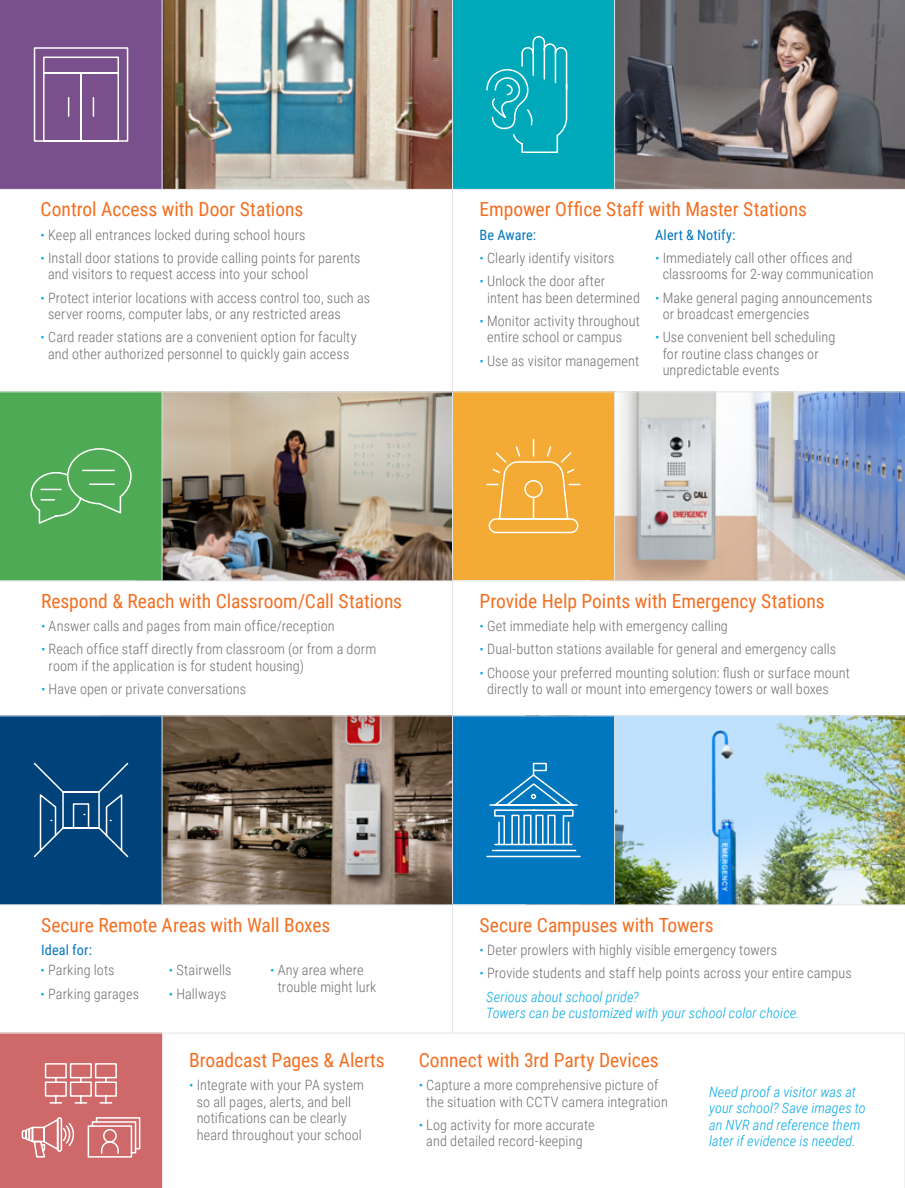
<style>
.page{position:relative;width:905px;height:1188px;background:#fff}
.page>*{position:absolute;margin:0;border:0;box-sizing:border-box;transform-origin:0 0}
.t1{font:19.5px "Roboto Condensed";color:#f36f21}
.t2{font:300 14.25px/16.5px "Roboto Condensed";letter-spacing:.01em;color:#6d6e71}
.t3{font:italic 300 14.25px/16.5px "Roboto Condensed";letter-spacing:.01em;color:#00a8e4}
.t4{font:14.25px "Roboto Condensed";letter-spacing:.01em;color:#0077be}
.s1{font-size:13.5px;color:#00a8e4}
.s2{font-style:italic;color:#00a8e4}
</style>
<div class="page">
<img style="left:615px;top:0;width:289px;height:189px">
<img style="left:163px;top:0;width:289px;height:189px">
<img style="left:615px;top:393px;width:289px;height:187px">
<div style="left:452px;top:392px;width:162px;height:188px;background:#f3ab36"></div>
<div style="left:452px;top:0;width:162px;height:189px;background:#00a9ba"></div>
<div style="left:0;top:1033px;width:162px;height:155px;background:#ce6869"></div>
<img style="left:163px;top:717px;width:289px;height:187px">
<img style="left:615px;top:717px;width:289px;height:187px">
<div style="left:452px;top:716px;width:162px;height:188px;background:#0077be"></div>
<div style="left:0;top:716px;width:162px;height:188px;background:#00437b"></div>
<img style="left:163px;top:393px;width:289px;height:187px">
<svg style="left:33px;top:762px;width:96px;height:96px"></svg>
<svg style="left:44px;top:1063px;width:73px;height:41px"></svg>
<svg style="left:21px;top:1117px;width:54px;height:41px"></svg>
<svg style="left:87px;top:1117px;width:54px;height:41px"></svg>
<svg style="left:486px;top:438px;width:95px;height:96px"></svg>
<div style="left:0;top:392px;width:162px;height:188px;background:#4faa55"></div>
<svg style="left:30px;top:448px;width:102px;height:76px"></svg>
<div style="left:0;top:0;width:162px;height:189px;background:#7a508c"></div>
<svg style="left:33px;top:47px;width:96px;height:95px"></svg>
<svg style="left:486px;top:36px;width:82px;height:117px"></svg>
<hr style="left:162px;top:0;width:1px;height:189px;background:#e4e5e6">
<hr style="left:452px;top:0;width:1px;height:189px;background:#e4e5e6">
<hr style="left:614px;top:0;width:1px;height:189px;background:#e4e5e6">
<hr style="left:0;top:189px;width:162px;height:1px;background:#e4e5e6">
<hr style="left:162px;top:189px;width:290px;height:1px;background:#e4e5e6">
<hr style="left:452px;top:189px;width:162px;height:1px;background:#e4e5e6">
<hr style="left:452px;top:190px;width:1px;height:202px;background:#e4e5e6">
<hr style="left:614px;top:189px;width:290px;height:1px;background:#e4e5e6">
<hr style="left:0;top:392px;width:162px;height:1px;background:#e4e5e6">
<hr style="left:162px;top:392px;width:290px;height:1px;background:#e4e5e6">
<hr style="left:162px;top:392px;width:1px;height:188px;background:#e4e5e6">
<hr style="left:452px;top:392px;width:162px;height:1px;background:#e4e5e6">
<hr style="left:452px;top:392px;width:1px;height:188px;background:#e4e5e6">
<hr style="left:614px;top:392px;width:290px;height:1px;background:#e4e5e6">
<hr style="left:614px;top:392px;width:1px;height:188px;background:#e4e5e6">
<hr style="left:0;top:580px;width:162px;height:1px;background:#e4e5e6">
<hr style="left:162px;top:580px;width:290px;height:1px;background:#e4e5e6">
<hr style="left:452px;top:580px;width:162px;height:1px;background:#e4e5e6">
<hr style="left:452px;top:581px;width:1px;height:135px;background:#e4e5e6">
<hr style="left:614px;top:580px;width:290px;height:1px;background:#e4e5e6">
<hr style="left:0;top:716px;width:162px;height:1px;background:#e4e5e6">
<hr style="left:162px;top:716px;width:290px;height:1px;background:#e4e5e6">
<hr style="left:162px;top:716px;width:1px;height:188px;background:#e4e5e6">
<hr style="left:452px;top:716px;width:162px;height:1px;background:#e4e5e6">
<hr style="left:452px;top:716px;width:1px;height:188px;background:#e4e5e6">
<hr style="left:614px;top:716px;width:290px;height:1px;background:#e4e5e6">
<hr style="left:614px;top:716px;width:1px;height:188px;background:#e4e5e6">
<hr style="left:0;top:904px;width:162px;height:1px;background:#e4e5e6">
<hr style="left:162px;top:904px;width:290px;height:1px;background:#e4e5e6">
<hr style="left:452px;top:904px;width:162px;height:1px;background:#e4e5e6">
<hr style="left:452px;top:905px;width:1px;height:128px;background:#e4e5e6">
<hr style="left:614px;top:904px;width:290px;height:1px;background:#e4e5e6">
<hr style="left:0;top:1033px;width:162px;height:1px;background:#e4e5e6">
<hr style="left:162px;top:1033px;width:290px;height:1px;background:#e4e5e6">
<hr style="left:452px;top:1033px;width:162px;height:1px;background:#e4e5e6">
<hr style="left:614px;top:1033px;width:290px;height:1px;background:#e4e5e6">
<hr style="left:904px;top:1034px;width:1px;height:154px;background:#e4e5e6">
<svg style="left:486px;top:762px;width:95px;height:96px"></svg>
<h1 class="t1" style="left:40px;top:196px;width:264px">Control Access with Door Stations</h1>
<p class="t2" style="left:40px;top:226px;width:266px"><span class="s1">•</span> Keep all entrances locked during school hours</p>
<p class="t2" style="left:48px;top:249px;width:314px;text-indent:-8px"><span class="s1">•</span> Install door stations to provide calling points for parents and visitors to request access into your school</p>
<p class="t2" style="left:48px;top:289px;width:323px;text-indent:-8px"><span class="s1">•</span> Protect interior locations with access control too, such as server rooms, computer labs, or any restricted areas</p>
<p class="t2" style="left:40px;top:329px;width:318px;text-align:center"><span class="s1">•</span> Card reader stations are a convenient option for faculty and other authorized personnel to quickly gain access</p>
<h1 class="t1" style="left:479px;top:196px;width:329px">Empower Office Staff with Master Stations</h1>
<p class="t4" style="left:479px;top:225px;width:58px">Be Aware:</p>
<p class="t2" style="left:479px;top:249px;width:137px"><span class="s1">•</span> Clearly identify visitors</p>
<p class="t2" style="left:487px;top:272px;width:154px;text-indent:-8px"><span class="s1">•</span> Unlock the door after intent has been determined</p>
<p class="t2" style="left:487px;top:312px;width:154px;text-indent:-8px"><span class="s1">•</span> Monitor activity throughout entire school or campus</p>
<p class="t2" style="left:479px;top:352px;width:161px"><span class="s1">•</span> Use as visitor management</p>
<p class="t4" style="left:655px;top:225px;width:82px">Alert &amp; Notify:</p>
<p class="t2" style="left:662px;top:249px;width:213px;text-indent:-8px"><span class="s1">•</span> Immediately call other offices and classrooms for 2-way communication</p>
<p class="t2" style="left:662px;top:289px;width:211px;text-indent:-8px"><span class="s1">•</span> Make general paging announcements or broadcast emergencies</p>
<p class="t2" style="left:662px;top:329px;width:174px;text-indent:-8px"><span class="s1">•</span> Use convenient bell scheduling for routine class changes or unpredictable events</p>
<h1 class="t1" style="left:41px;top:587px;width:362px">Respond &amp; Reach with Classroom/Call Stations</h1>
<p class="t2" style="left:41px;top:617px;width:295px"><span class="s1">•</span> Answer calls and pages from main office/reception</p>
<p class="t2" style="left:49px;top:641px;width:329px;text-indent:-8px"><span class="s1">•</span> Reach office staff directly from classroom (or from a dorm room if the application is for student housing)</p>
<p class="t2" style="left:41px;top:680px;width:206px"><span class="s1">•</span> Have open or private conversations</p>
<h1 class="t1" style="left:479px;top:587px;width:347px">Provide Help Points with Emergency Stations</h1>
<p class="t2" style="left:479px;top:617px;width:250px"><span class="s1">•</span> Get immediate help with emergency calling</p>
<p class="t2" style="left:479px;top:641px;width:358px"><span class="s1">•</span> Dual-button stations available for general and emergency calls</p>
<p class="t2" style="left:487px;top:664px;width:364px;text-indent:-8px"><span class="s1">•</span> Choose your preferred mounting solution: flush or surface mount directly to wall or mount into emergency towers or wall boxes</p>
<h1 class="t1" style="left:41px;top:911px;width:291px">Secure Remote Areas with Wall Boxes</h1>
<p class="t4" style="left:41px;top:940px;width:52px">Ideal for:</p>
<p class="t2" style="left:40px;top:962px;width:76px"><span class="s1">•</span> Parking lots</p>
<p class="t2" style="left:40px;top:985px;width:100px"><span class="s1">•</span> Parking garages</p>
<p class="t2" style="left:169px;top:962px;width:64px"><span class="s1">•</span> Stairwells</p>
<p class="t2" style="left:169px;top:985px;width:59px"><span class="s1">•</span> Hallways</p>
<p class="t2" style="left:278px;top:962px;width:100px;text-indent:-8px"><span class="s1">•</span> Any area where trouble might lurk</p>
<h1 class="t1" style="left:479px;top:911px;width:236px">Secure Campuses with Towers</h1>
<p class="t2" style="left:479px;top:941px;width:299px"><span class="s1">•</span> Deter prowlers with highly visible emergency towers</p>
<p class="t2" style="left:486px;top:961px;width:367px;line-height:23.2px;text-indent:-7px"><span class="s1">•</span> Provide students and staff help points across your entire campus<br><span class="s2">Serious about school pride?</span></p>
<p class="t3" style="left:486px;top:1004px;width:315px">Towers can be customized with your school color choice.</p>
<h1 class="t1" style="left:419px;top:1046px;width:241px">Connect with 3rd Party Devices</h1>
<p class="t2" style="left:426px;top:1076px;width:243px;text-indent:-8px"><span class="s1">•</span> Capture a more comprehensive picture of the situation with CCTV camera integration</p>
<p class="t2" style="left:418px;top:1116px;width:177px;text-align:center"><span class="s1">•</span> Log activity for more accurate and detailed record-keeping</p>
<h1 class="t1" style="left:189px;top:1046px;width:197px">Broadcast Pages &amp; Alerts</h1>
<p class="t2" style="left:197px;top:1076px;width:169px;text-indent:-8px"><span class="s1">•</span> Integrate with your PA system so all pages, alerts, and bell notifications can be clearly heard throughout your school</p>
<p class="t3" style="left:709px;top:1083px;width:158px">Need proof a visitor was at your school? Save images to an NVR and reference them later if evidence is needed.</p>
</div>
